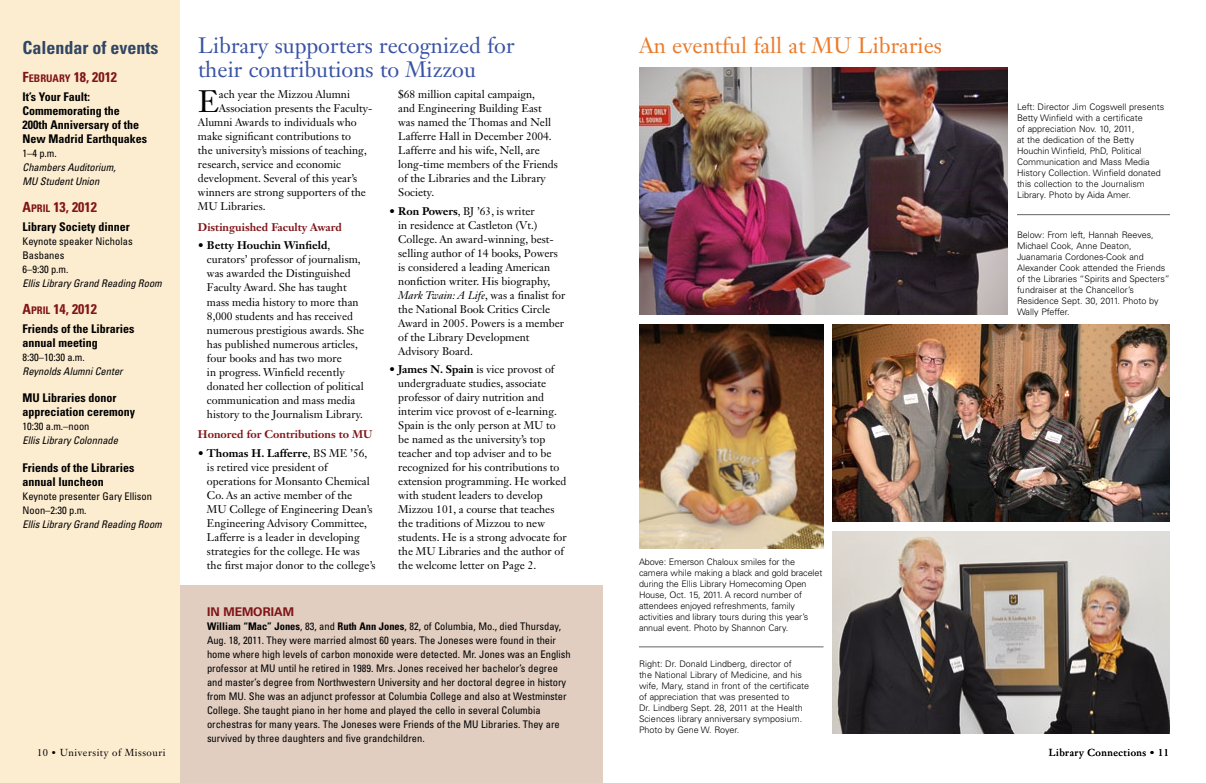
<style>
.page{position:relative;width:1206px;height:783px;background:#fff}
.page>*{position:absolute;margin:0;border:0;box-sizing:border-box;transform-origin:0 0}
.t1{font:30.6px "Janson Text LT Std";color:#000}
.t2{font:22px/24px "Janson Text LT Std";color:#3953a4}
.t3{font:22px "Janson Text LT Std";color:#ea7b2b}
.t4{font:700 condensed 18px "Univers LT Std";color:#2f4664}
.t5{font:700 condensed 14px "Univers LT Std";color:#801417}
.t6{font:700 condensed 12px/14px "Univers LT Std";color:#000}
.t7{font:700 12px "Univers LT Std";color:#801417}
.t8{font:11px/14px "Janson Text LT Std";color:#000}
.t9{font:700 11px "Janson Text LT Std";color:#801417}
.t10{font:condensed 10.5px/14px "Univers LT Std";color:#000}
.t11{font:italic condensed 10.5px/14px "Univers LT Std";color:#000}
.t12{font:10px "Janson Text LT Std";letter-spacing:.05em;color:#000}
.t13{font:300 9px/11px "Univers LT Std";color:#000}
.s1{font-size:10.5px}
.s2{font-weight:700}
.s3{font-style:italic}
</style>
<div class="page">
<div style="left:174px;top:585px;width:429px;height:198px;background:#e1cec1"></div>
<div style="left:0;top:0;width:180px;height:783px;background:#fcecd0"></div>
<img style="left:832px;top:531px;width:338px;height:203px">
<img style="left:639px;top:324px;width:185px;height:225px">
<img style="left:832px;top:324px;width:338px;height:198px">
<img style="left:639px;top:68px;width:369px;height:247px">
<hr style="left:1017px;top:214px;width:153px;height:1px;background:#636466">
<hr style="left:639px;top:647px;width:185px;height:1px;background:#636466">
<h3 class="t4" style="left:22px;top:36px;width:137px">Calendar of events</h3>
<p class="t5" style="left:22px;top:69px;width:96px">F<span class="s1">EBRUARY</span> 18, 2012</p>
<p class="t6" style="left:22px;top:89px;width:126px">It’s Your Fault:<br>Commemorating the<br>200th Anniversary of the<br>New Madrid Earthquakes</p>
<p class="t10" style="left:22px;top:146px;width:36px">1–4 p.m.</p>
<p class="t11" style="left:22px;top:160px;width:95px">Chambers Auditorium,<br>MU Student Union</p>
<p class="t5" style="left:22px;top:199px;width:76px">A<span class="s1">PRIL</span> 13, 2012</p>
<p class="t6" style="left:22px;top:219px;width:109px">Library Society dinner</p>
<p class="t10" style="left:22px;top:234px;width:112px">Keynote speaker Nicholas<br>Basbanes<br>6–9:30 p.m.</p>
<p class="t11" style="left:22px;top:276px;width:141px">Ellis Library Grand Reading Room</p>
<p class="t5" style="left:22px;top:301px;width:76px">A<span class="s1">PRIL</span> 14, 2012</p>
<p class="t6" style="left:22px;top:321px;width:113px">Friends of the Libraries annual meeting</p>
<p class="t10" style="left:22px;top:350px;width:64px">8:30–10:30 a.m.</p>
<p class="t11" style="left:22px;top:364px;width:102px">Reynolds Alumni Center</p>
<p class="t6" style="left:22px;top:391px;width:114px">MU Libraries donor appreciation ceremony</p>
<p class="t10" style="left:22px;top:419px;width:69px">10:30 a.m.–noon</p>
<p class="t11" style="left:22px;top:433px;width:97px">Ellis Library Colonnade</p>
<p class="t6" style="left:22px;top:460px;width:113px">Friends of the Libraries annual luncheon</p>
<p class="t10" style="left:22px;top:489px;width:131px">Keynote presenter Gary Ellison<br>Noon–2:30 p.m.</p>
<p class="t11" style="left:22px;top:517px;width:141px">Ellis Library Grand Reading Room</p>
<h2 class="t2" style="left:198px;top:33px;width:318px">Library supporters recognized for their contributions to Mizzou</h2>
<h1 class="t1" style="left:198px;top:82px;width:22px">E</h1>
<p class="t8" style="left:219px;top:87px;width:133px">ach year the Mizzou Alumni</p>
<p class="t8" style="left:219px;top:101px;width:155px">Association presents the Faculty-</p>
<p class="t8" style="left:198px;top:115px;width:160px">Alumni Awards to individuals who</p>
<p class="t8" style="left:198px;top:129px;width:155px">make significant contributions to</p>
<p class="t8" style="left:198px;top:143px;width:170px">the university’s missions of teaching,</p>
<p class="t8" style="left:198px;top:157px;width:145px">research, service and economic</p>
<p class="t8" style="left:198px;top:171px;width:161px">development. Several of this year’s</p>
<p class="t8" style="left:198px;top:185px;width:170px">winners are strong supporters of the</p>
<p class="t8" style="left:198px;top:199px;width:69px">MU Libraries.</p>
<p class="t9" style="left:198px;top:220px;width:145px">Distinguished Faculty Award</p>
<p class="t8" style="left:207px;top:239px;width:159px;text-indent:-9px"><span class="s2">• Betty Houchin Winfield</span>, curators’ professor of journalism, was awarded the Distinguished<br>Faculty Award. She has taught mass media history to more than<br>8,000 students and has received numerous prestigious awards. She has published numerous articles, four books and has two more<br>in progress. Winfield recently donated her collection of political communication and mass media history to the Journalism Library.</p>
<p class="t9" style="left:198px;top:427px;width:176px">Honored for Contributions to MU</p>
<p class="t8" style="left:207px;top:446px;width:170px;text-indent:-9px"><span class="s2">• Thomas H. Lafferre</span>, BS ME ’56, is retired vice president of operations for Monsanto Chemical<br>Co. As an active member of the<br>MU College of Engineering Dean’s<br>Engineering Advisory Committee,<br>Lafferre is a leader in developing strategies for the college. He was the first major donor to the college’s</p>
<p class="t8" style="left:398px;top:87px;width:161px">$68 million capital campaign,<br>and Engineering Building East was named the Thomas and Nell<br>Lafferre Hall in December 2004.<br>Lafferre and his wife, Nell, are long-time members of the Friends of the Libraries and the Library<br>Society.</p>
<p class="t8" style="left:398px;top:204px;width:169px;text-indent:-9px"><span class="s2">• Ron Powers</span>, BJ ’63, is writer<br>in residence at Castleton (Vt.)<br>College. An award-winning, best&shy;selling author of 14 books, Powers is considered a leading American nonfiction writer. His biography,<br><span class="s3">Mark Twain: A Life</span>, was a finalist for the National Book Critics Circle<br>Award in 2005. Powers is a member of the Library Development<br>Advisory Board.</p>
<p class="t8" style="left:398px;top:363px;width:170px;text-indent:-9px"><span class="s2">• James N. Spain</span> is vice provost of undergraduate studies, associate professor of dairy nutrition and interim vice provost of e-learning.<br>Spain is the only person at MU to be named as the university’s top teacher and top adviser and to be recognized for his contributions to extension programming. He worked with student leaders to develop Mizzou 101, a course that teaches the traditions of Mizzou to new students. He is a strong advocate for the MU Libraries and the author of the welcome letter on Page 2.</p>
<p class="t7" style="left:207px;top:605px;width:88px">IN MEMORIAM</p>
<p class="t10" style="left:207px;top:619px;width:365px"><span class="s2">William “Mac” Jones</span>, 83, and <span class="s2">Ruth Ann Jones</span>, 82, of Columbia, Mo., died Thursday, Aug. 18, 2011. They were married almost 60 years. The Joneses were found in their home where high levels of carbon monoxide were detected. Mr. Jones was an English professor at MU until he retired in 1989. Mrs. Jones received her bachelor’s degree and master’s degree from Northwestern University and her doctoral degree in history from MU. She was an adjunct professor at Columbia College and also at Westminster College. She taught piano in her home and played the cello in several Columbia orchestras for many years. The Joneses were Friends of the MU Libraries. They are survived by three daughters and five grandchildren.</p>
<h2 class="t3" style="left:639px;top:31px;width:305px">An eventful fall at MU Libraries</h2>
<p class="t13" style="left:639px;top:556px;width:185px">Above: Emerson Chaloux smiles for the camera while making a black and gold bracelet during the Ellis Library Homecoming Open House, Oct. 15, 2011. A record number of attendees enjoyed refreshments, family activities and library tours during this year’s annual event. Photo by Shannon Cary.</p>
<p class="t13" style="left:639px;top:659px;width:172px">Right: Dr. Donald Lindberg, director of<br>the National Library of Medicine, and his wife, Mary, stand in front of the certificate of appreciation that was presented to<br>Dr. Lindberg Sept. 28, 2011 at the Health Sciences library anniversary symposium.<br>Photo by Gene W. Royer.</p>
<p class="t13" style="left:1017px;top:101px;width:149px">Left: Director Jim Cogswell presents Betty Winfield with a certificate<br>of appreciation Nov. 10, 2011,<br>at the dedication of the Betty Houchin Winfield, PhD, Political Communication and Mass Media History Collection. Winfield donated this collection to the Journalism Library. Photo by Aida Amer.</p>
<p class="t13" style="left:1017px;top:229px;width:154px">Below: From left, Hannah Reeves,<br>Michael Cook, Anne Deaton,<br>Juanamaria Cordones-Cook and<br>Alexander Cook attended the Friends of the Libraries “Spirits and Specters” fundraiser at the Chancellor’s<br>Residence Sept. 30, 2011. Photo by<br>Wally Pfeffer.</p>
<p class="t12" style="left:37px;top:746px;width:130px">10 <sub>•</sub> University of Missouri</p>
<p class="t12" style="left:1049px;top:746px;width:122px">Library Connections <sub>•</sub> 11</p>
</div>
